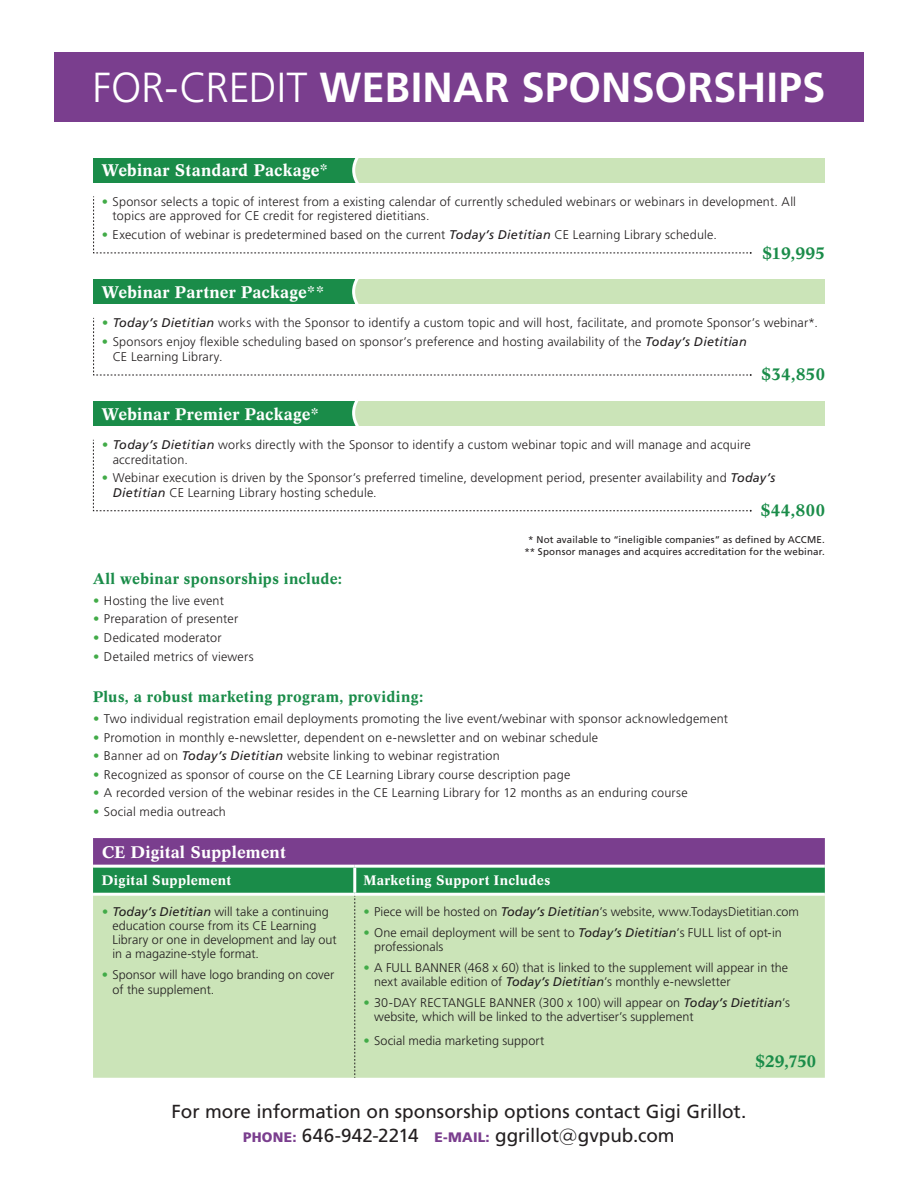
<style>
.page{position:relative;width:918px;height:1188px;background:#fff}
.page>*{position:absolute;margin:0;border:0;box-sizing:border-box;transform-origin:0 0}
.t1{font:700 42px "Frutiger";letter-spacing:.005em;color:#fff}
.t2{font:18.9px/24px "Frutiger";letter-spacing:-.005em;color:#231f20;text-align:center}
.t3{font:500 16.5px "Concorde BE";letter-spacing:.015em;color:#fff}
.t4{font:500 16.5px "Concorde BE";letter-spacing:.03em;color:#1a8c49}
.t5{font:500 15px "Concorde BE";letter-spacing:.02em;color:#1a8c49}
.t6{font:500 13.5px "Concorde BE";letter-spacing:.025em;color:#fff}
.t7{font:300 12.6px/14.2px "Frutiger";letter-spacing:.015em;color:#231f20}
.t8{font:9.75px/12.3px "Frutiger";letter-spacing:.02em;color:#231f20;text-align:center}
.s1{font-weight:300}
.s2{color:#42ab48}
.s3{font-weight:400;font-style:italic}
.s4{font-weight:400;font-style:italic;color:#42ab48}
.s5{font-weight:900;font-size:13.8px;color:#7a3e8e}
.s6{font-family:"Gotham"}
</style>
<div class="page">
<div style="left:54px;top:52px;width:810px;height:70px;background:#7a3e8e"></div>
<div style="left:93px;top:158px;width:264px;height:25px;background:#1a8c49"></div>
<div style="left:357px;top:158px;width:468px;height:25px;background:#cbe4b8"></div>
<svg style="left:93px;top:196px;width:659px;height:58px"></svg>
<div style="left:93px;top:401px;width:263px;height:25px;background:#1a8c49"></div>
<div style="left:356px;top:401px;width:469px;height:25px;background:#cbe4b8"></div>
<svg style="left:93px;top:838px;width:732px;height:240px;background:#aec7a7"></svg>
<hr style="left:93px;top:865px;width:262px;height:3px;background:#fff">
<hr style="left:355px;top:865px;width:470px;height:3px;background:#fff">
<hr style="left:93px;top:893px;width:262px;height:3px;background:#fff">
<hr style="left:355px;top:893px;width:470px;height:3px;background:#fff">
<hr style="left:353px;top:868px;width:3px;height:25px;background:#fff">
<svg style="left:93px;top:442px;width:659px;height:70px"></svg>
<svg style="left:352px;top:401px;width:7px;height:25px"></svg>
<div style="left:93px;top:279px;width:263px;height:25px;background:#1a8c49"></div>
<div style="left:356px;top:279px;width:469px;height:25px;background:#cbe4b8"></div>
<svg style="left:93px;top:317px;width:659px;height:59px"></svg>
<svg style="left:352px;top:279px;width:7px;height:25px"></svg>
<svg style="left:352px;top:158px;width:7px;height:25px"></svg>
<h1 class="t1" style="left:92px;top:62px;width:735px"><span class="s1">FOR-CREDIT</span> WEBINAR SPONSORSHIPS</h1>
<h3 class="t3" style="left:102px;top:161px;width:228px">Webinar Standard Package*</h3>
<p class="t7" style="left:113px;top:194px;width:685px;text-indent:-11px"><span class="s2">•</span> Sponsor selects a topic of interest from a existing calendar of currently scheduled webinars or webinars in development. All topics are approved for CE credit for registered dietitians.</p>
<p class="t7" style="left:102px;top:228px;width:617px"><span class="s2">•</span> Execution of webinar is predetermined based on the current <span class="s3">Today’s Dietitian</span> CE Learning Library schedule.</p>
<h3 class="t4" style="left:762px;top:243px;width:64px">$19,995</h3>
<h3 class="t3" style="left:102px;top:282px;width:224px">Webinar Partner Package**</h3>
<p class="t7" style="left:102px;top:316px;width:717px"><span class="s4">•</span> <span class="s3">Today’s Dietitian</span> works with the Sponsor to identify a custom topic and will host, facilitate, and promote Sponsor’s webinar*.</p>
<p class="t7" style="left:113px;top:334px;width:636px;line-height:15px;text-indent:-11px"><span class="s2">•</span> Sponsors enjoy flexible scheduling based on sponsor’s preference and hosting availability of the <span class="s3">Today’s Dietitian<br></span>CE Learning Library.</p>
<h3 class="t4" style="left:762px;top:365px;width:65px">$34,850</h3>
<h3 class="t3" style="left:102px;top:405px;width:219px">Webinar Premier Package*</h3>
<p class="t7" style="left:113px;top:438px;width:639px;text-indent:-11px"><span class="s4">•</span> <span class="s3">Today’s Dietitian</span> works directly with the Sponsor to identify a custom webinar topic and will manage and acquire accreditation.</p>
<p class="t7" style="left:113px;top:470px;width:664px;line-height:15px;text-indent:-11px"><span class="s2">•</span> Webinar execution is driven by the Sponsor’s preferred timeline, development period, presenter availability and <span class="s3">Today’s<br>Dietitian</span> CE Learning Library hosting schedule.</p>
<h3 class="t4" style="left:761px;top:501px;width:66px">$44,800</h3>
<p class="t8" style="left:524px;top:534px;width:302px">* Not available to “ineligible companies” as defined by ACCME. ** Sponsor manages and acquires accreditation for the webinar.</p>
<p class="t5" style="left:93px;top:570px;width:250px">All webinar sponsorships include:</p>
<p class="t7" style="left:93px;top:594px;width:132px"><span class="s2">•</span> Hosting the live event</p>
<p class="t7" style="left:93px;top:612px;width:147px"><span class="s2">•</span> Preparation of presenter</p>
<p class="t7" style="left:93px;top:631px;width:130px"><span class="s2">•</span> Dedicated moderator</p>
<p class="t7" style="left:93px;top:650px;width:162px"><span class="s2">•</span> Detailed metrics of viewers</p>
<p class="t5" style="left:93px;top:688px;width:331px">Plus, a robust marketing program, providing:</p>
<p class="t7" style="left:93px;top:712px;width:636px"><span class="s2">•</span> Two individual registration email deployments promoting the live event/webinar with sponsor acknowledgement</p>
<p class="t7" style="left:93px;top:730px;width:507px"><span class="s2">•</span> Promotion in monthly e-newsletter, dependent on e-newsletter and on webinar schedule</p>
<p class="t7" style="left:93px;top:749px;width:408px"><span class="s2">•</span> Banner ad on <span class="s3">Today’s Dietitian</span> website linking to webinar registration</p>
<p class="t7" style="left:93px;top:768px;width:479px"><span class="s2">•</span> Recognized as sponsor of course on the CE Learning Library course description page</p>
<p class="t7" style="left:93px;top:786px;width:596px"><span class="s2">•</span> A recorded version of the webinar resides in the CE Learning Library for 12 months as an enduring course</p>
<p class="t7" style="left:93px;top:805px;width:134px"><span class="s2">•</span> Social media outreach</p>
<h3 class="t3" style="left:102px;top:843px;width:186px">CE Digital Supplement</h3>
<p class="t6" style="left:102px;top:873px;width:131px">Digital Supplement</p>
<p class="t6" style="left:363px;top:873px;width:188px">Marketing Support Includes</p>
<p class="t7" style="left:112px;top:904px;width:226px;text-indent:-11px"><span class="s4">•</span> <span class="s3">Today’s Dietitian</span> will take a continuing education course from its CE Learning Library or one in development and lay out in a magazine-style format.</p>
<p class="t7" style="left:112px;top:968px;width:223px;text-indent:-11px"><span class="s2">•</span> Sponsor will have logo branding on cover of the supplement.</p>
<p class="t7" style="left:363px;top:904px;width:437px"><span class="s2">•</span> Piece will be hosted on <span class="s3">Today’s Dietitian</span>’s website, www.TodaysDietitian.com</p>
<p class="t7" style="left:374px;top:925px;width:409px;text-indent:-11px"><span class="s2">•</span> One email deployment will be sent to <span class="s3">Today’s Dietitian</span>’s FULL list of opt-in professionals</p>
<p class="t7" style="left:374px;top:961px;width:416px;text-indent:-11px"><span class="s2">•</span> A FULL BANNER (468 x 60) that is linked to the supplement will appear in the next available edition of <span class="s3">Today’s Dietitian</span>’s monthly e-newsletter</p>
<p class="t7" style="left:374px;top:996px;width:417px;text-indent:-11px"><span class="s2">•</span> 30-DAY RECTANGLE BANNER (300 x 100) will appear on <span class="s3">Today’s Dietitian</span>’s website, which will be linked to the advertiser’s supplement</p>
<p class="t7" style="left:363px;top:1033px;width:182px"><span class="s2">•</span> Social media marketing support</p>
<h3 class="t4" style="left:756px;top:1052px;width:62px">$29,750</h3>
<h2 class="t2" style="left:172px;top:1099px;width:576px">For more information on sponsorship options contact Gigi Grillot.<br><span class="s5">PHONE:</span> 646-942-2214 <span class="s5">E-MAIL:</span> ggrillot<span class="s6">@</span>gvpub.com</h2>
</div>
